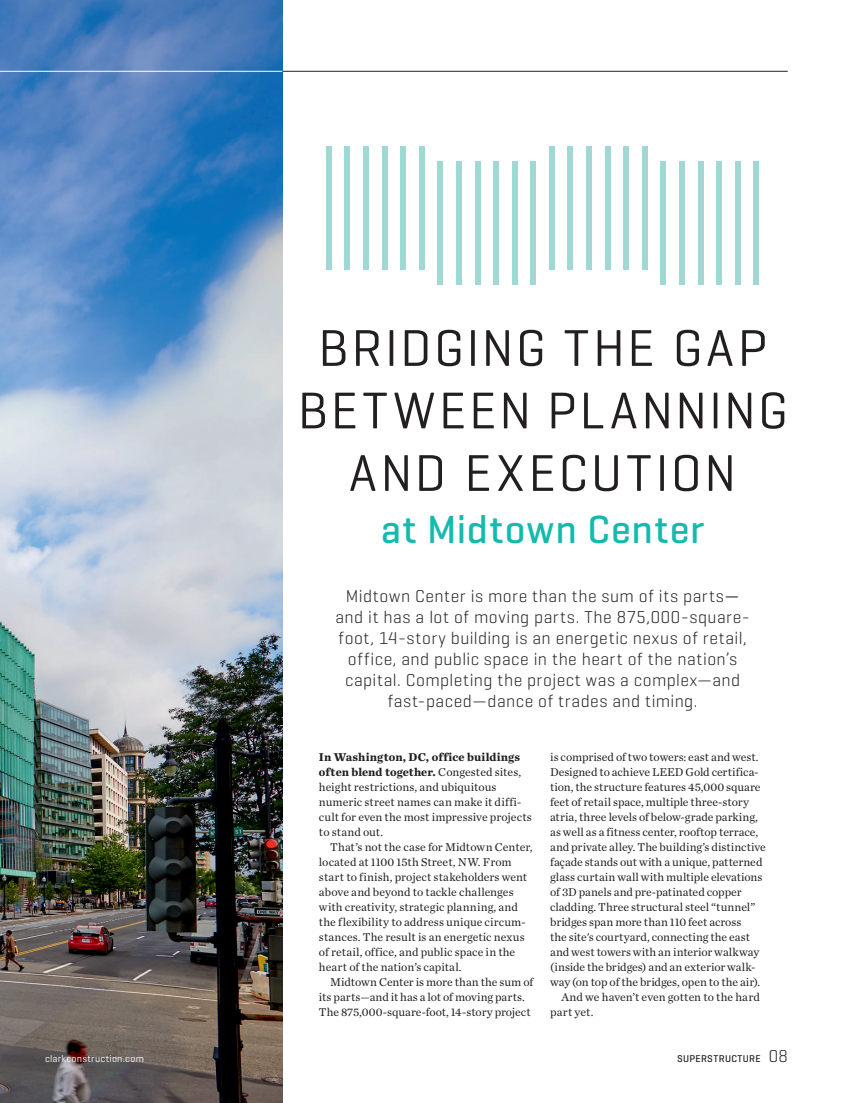
<style>
.page{position:relative;width:844px;height:1103px;background:#fff}
.page>*{position:absolute;margin:0;border:0;box-sizing:border-box;transform-origin:0 0}
.t1{font:52.5px/62.5px "Geogrotesque";letter-spacing:.05em;color:#231f20;text-align:center}
.t2{font:500 40px "Geogrotesque";letter-spacing:.03em;color:#15baae}
.t3{font:300 17.5px/21px "Geogrotesque";letter-spacing:.025em;color:#231f20;text-align:center}
.t4{font:11.88px/15px "Chronicle Text G1";color:#231f20}
.t5{font:10px "Geogrotesque";letter-spacing:.03em;color:#fff}
.t6{font:500 10px "Geogrotesque";letter-spacing:.03em;color:#231f20}
.s1{font-weight:400}
.s2{font-weight:700}
.s3{font-weight:300;font-size:17.5px}
</style>
<div class="page">
<img style="left:0;top:0;width:282px;height:1102px">
<hr style="left:0;top:71px;width:282px;height:1px;background:#fff">
<hr style="left:282px;top:71px;width:506px;height:1px;background:#231f20">
<div style="left:345px;top:146px;width:5px;height:124px;background:#a0d8d3"></div>
<div style="left:400px;top:146px;width:6px;height:124px;background:#a0d8d3"></div>
<div style="left:363px;top:146px;width:6px;height:124px;background:#a0d8d3"></div>
<div style="left:382px;top:146px;width:5px;height:124px;background:#a0d8d3"></div>
<div style="left:326px;top:146px;width:6px;height:124px;background:#a0d8d3"></div>
<div style="left:419px;top:146px;width:6px;height:124px;background:#a0d8d3"></div>
<div style="left:456px;top:161px;width:6px;height:124px;background:#a0d8d3"></div>
<div style="left:512px;top:161px;width:6px;height:124px;background:#a0d8d3"></div>
<div style="left:475px;top:161px;width:5px;height:124px;background:#a0d8d3"></div>
<div style="left:493px;top:161px;width:6px;height:124px;background:#a0d8d3"></div>
<div style="left:437px;top:161px;width:6px;height:124px;background:#a0d8d3"></div>
<div style="left:530px;top:161px;width:6px;height:124px;background:#a0d8d3"></div>
<div style="left:567px;top:146px;width:6px;height:124px;background:#a0d8d3"></div>
<div style="left:623px;top:146px;width:6px;height:124px;background:#a0d8d3"></div>
<div style="left:586px;top:146px;width:6px;height:124px;background:#a0d8d3"></div>
<div style="left:605px;top:146px;width:5px;height:124px;background:#a0d8d3"></div>
<div style="left:549px;top:146px;width:6px;height:124px;background:#a0d8d3"></div>
<div style="left:642px;top:146px;width:6px;height:124px;background:#a0d8d3"></div>
<div style="left:679px;top:161px;width:6px;height:124px;background:#a0d8d3"></div>
<div style="left:735px;top:161px;width:5px;height:124px;background:#a0d8d3"></div>
<div style="left:698px;top:161px;width:5px;height:124px;background:#a0d8d3"></div>
<div style="left:716px;top:161px;width:6px;height:124px;background:#a0d8d3"></div>
<div style="left:660px;top:161px;width:6px;height:124px;background:#a0d8d3"></div>
<div style="left:753px;top:161px;width:6px;height:124px;background:#a0d8d3"></div>
<h1 class="t1" style="left:298px;top:315px;width:492px">BRIDGING THE GAP<br>BETWEEN PLANNING<br>AND EXECUTION</h1>
<h2 class="t2" style="left:381px;top:505px;width:325px">at Midtown Center</h2>
<p class="t3" style="left:335px;top:584px;width:416px">Midtown Center is more than the sum of its parts<span class="s1">— </span>and it has a lot of moving parts. The 875,000-square&shy;foot, 14-story building is an energetic nexus of retail, office, and public space in the heart of the nation’s capital. Completing the project was a complex—and fast-paced—dance of trades and timing.</p>
<p class="t4" style="left:319px;top:749px;width:214px"><span class="s2">In Washington, DC, office buildings often blend together.</span> Congested sites, height restrictions, and ubiquitous numeric street names can make it diffi&shy;cult for even the most impressive projects to stand out.</p>
<p class="t4" style="left:319px;top:839px;width:215px;text-indent:11px">That’s not the case for Midtown Center, located at 1100 15th Street, NW. From start to finish, project stakeholders went above and beyond to tackle challenges with creativity, strategic planning, and the flexibility to address unique circum&shy;stances. The result is an energetic nexus of retail, office, and public space in the heart of the nation’s capital.</p>
<p class="t4" style="left:319px;top:974px;width:216px;text-indent:11px">Midtown Center is more than the sum of its parts—and it has a lot of moving parts.<br>The 875,000-square-foot, 14-story project</p>
<p class="t4" style="left:550px;top:749px;width:210px">is comprised of two towers: east and west.</p>
<p class="t4" style="left:550px;top:764px;width:210px">Designed to achieve LEED Gold certifica-</p>
<p class="t4" style="left:550px;top:779px;width:212px">tion, the structure features 45,000 square</p>
<p class="t4" style="left:550px;top:794px;width:200px">feet of retail space, multiple three-story</p>
<p class="t4" style="left:550px;top:809px;width:209px">atria, three levels of below-grade parking,</p>
<p class="t4" style="left:550px;top:824px;width:210px">as well as a fitness center, rooftop terrace,</p>
<p class="t4" style="left:550px;top:839px;width:217px">and private alley. The building’s distinctive</p>
<p class="t4" style="left:550px;top:854px;width:214px">façade stands out with a unique, patterned</p>
<p class="t4" style="left:550px;top:869px;width:214px">glass curtain wall with multiple elevations</p>
<p class="t4" style="left:550px;top:884px;width:193px">of 3D panels and pre-patinated copper</p>
<p class="t4" style="left:550px;top:899px;width:207px">cladding. Three structural steel “tunnel”</p>
<p class="t4" style="left:550px;top:914px;width:193px">bridges span more than 110 feet across</p>
<p class="t4" style="left:550px;top:929px;width:201px">the site's courtyard, connecting the east</p>
<p class="t4" style="left:550px;top:944px;width:211px">and west towers with an interior walkway</p>
<p class="t4" style="left:550px;top:959px;width:207px">(inside the bridges) and an exterior walk-</p>
<p class="t4" style="left:550px;top:974px;width:212px">way (on top of the bridges, open to the air).</p>
<p class="t4" style="left:561px;top:989px;width:200px">And we haven’t even gotten to the hard</p>
<p class="t4" style="left:550px;top:1004px;width:45px">part yet.</p>
<p class="t5" style="left:45px;top:1052px;width:100px">clarkconstruction.com</p>
<p class="t6" style="left:677px;top:1052px;width:112px">SUPERSTRUCTURE <span class="s3">08</span></p>
</div>
